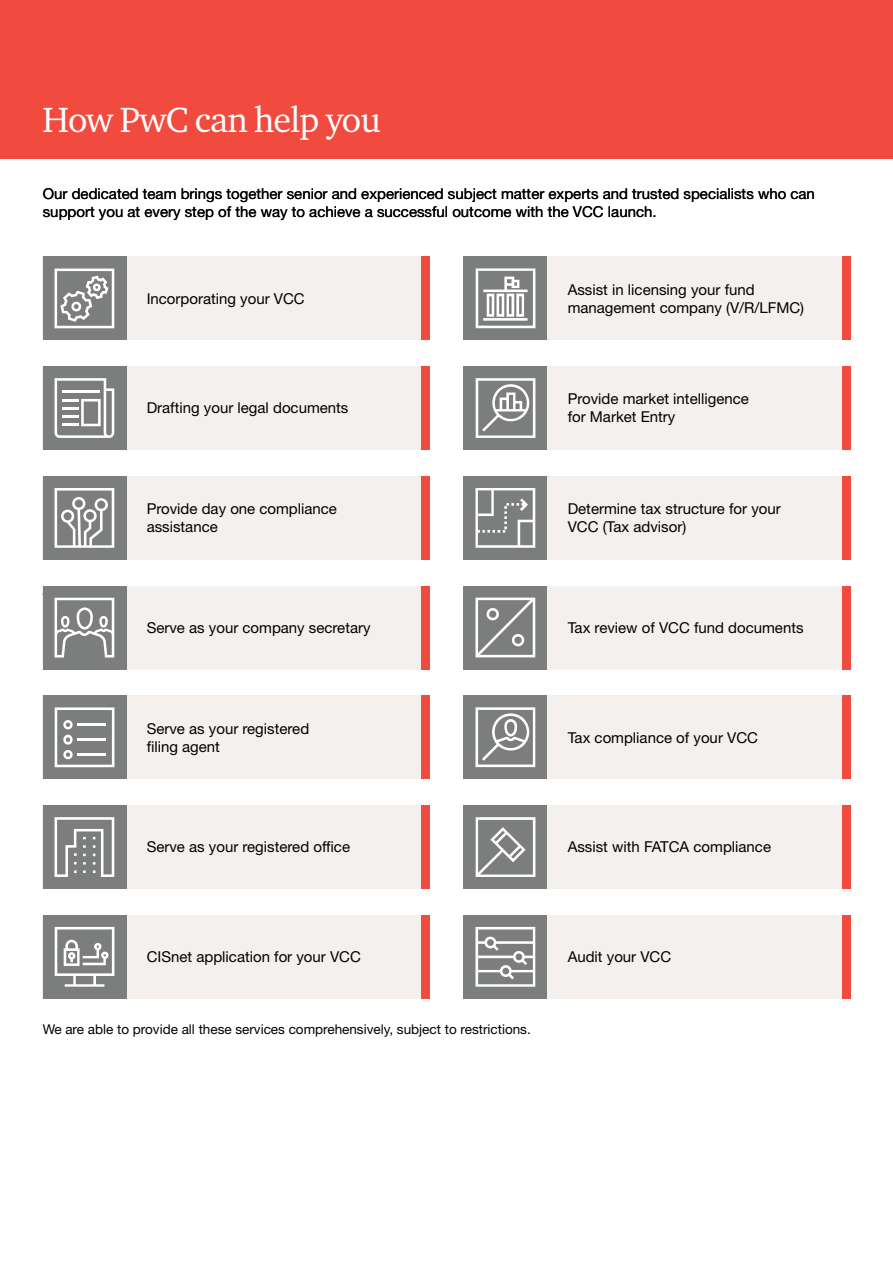
<style>
.page{position:relative;width:893px;height:1263px;background:#fff}
.page>*{position:absolute;margin:0;border:0;box-sizing:border-box;transform-origin:0 0}
.t1{font:36px "Charter ITC Pro";letter-spacing:-.025em;color:#fff}
.t2{font:15px/18px "Helvetica Neue LT Std";color:#000}
.t3{font:13.5px "Helvetica Neue LT Std";color:#000}
</style>
<div class="page">
<div style="left:0;top:0;width:893px;height:159px;background:#f04b3e"></div>
<div style="left:421px;top:257px;width:8px;height:83px;background:#f04b3e"></div>
<div style="left:43px;top:257px;width:378px;height:83px;background:#f3f0ee"></div>
<div style="left:43px;top:257px;width:83px;height:83px;background:#7c7d7d"></div>
<svg style="left:55px;top:269px;width:59px;height:59px"></svg>
<div style="left:463px;top:257px;width:379px;height:83px;background:#f3f0ee"></div>
<div style="left:464px;top:257px;width:83px;height:83px;background:#7c7d7d"></div>
<div style="left:842px;top:257px;width:8px;height:83px;background:#f04b3e"></div>
<div style="left:421px;top:476px;width:8px;height:83px;background:#f04b3e"></div>
<div style="left:463px;top:476px;width:379px;height:83px;background:#f3f0ee"></div>
<div style="left:464px;top:476px;width:83px;height:83px;background:#7c7d7d"></div>
<div style="left:842px;top:476px;width:8px;height:83px;background:#f04b3e"></div>
<div style="left:421px;top:696px;width:8px;height:83px;background:#f04b3e"></div>
<div style="left:463px;top:696px;width:379px;height:83px;background:#f3f0ee"></div>
<div style="left:464px;top:696px;width:83px;height:83px;background:#7c7d7d"></div>
<div style="left:842px;top:696px;width:8px;height:83px;background:#f04b3e"></div>
<div style="left:421px;top:366px;width:8px;height:84px;background:#f04b3e"></div>
<div style="left:463px;top:366px;width:379px;height:84px;background:#f3f0ee"></div>
<div style="left:464px;top:366px;width:83px;height:84px;background:#7c7d7d"></div>
<div style="left:842px;top:366px;width:8px;height:84px;background:#f04b3e"></div>
<div style="left:421px;top:586px;width:8px;height:83px;background:#f04b3e"></div>
<div style="left:463px;top:586px;width:379px;height:83px;background:#f3f0ee"></div>
<div style="left:464px;top:586px;width:83px;height:83px;background:#7c7d7d"></div>
<div style="left:842px;top:586px;width:8px;height:83px;background:#f04b3e"></div>
<div style="left:421px;top:805px;width:8px;height:84px;background:#f04b3e"></div>
<div style="left:463px;top:805px;width:379px;height:84px;background:#f3f0ee"></div>
<div style="left:464px;top:805px;width:83px;height:84px;background:#7c7d7d"></div>
<div style="left:842px;top:805px;width:8px;height:84px;background:#f04b3e"></div>
<div style="left:43px;top:915px;width:378px;height:83px;background:#f3f0ee"></div>
<div style="left:43px;top:915px;width:83px;height:83px;background:#7c7d7d"></div>
<div style="left:421px;top:915px;width:8px;height:83px;background:#f04b3e"></div>
<div style="left:463px;top:915px;width:379px;height:83px;background:#f3f0ee"></div>
<div style="left:464px;top:915px;width:83px;height:83px;background:#7c7d7d"></div>
<div style="left:842px;top:915px;width:8px;height:83px;background:#f04b3e"></div>
<div style="left:43px;top:366px;width:378px;height:84px;background:#f3f0ee"></div>
<div style="left:43px;top:366px;width:83px;height:84px;background:#7c7d7d"></div>
<svg style="left:55px;top:378px;width:59px;height:60px"></svg>
<div style="left:43px;top:476px;width:378px;height:83px;background:#f3f0ee"></div>
<div style="left:43px;top:476px;width:83px;height:83px;background:#7c7d7d"></div>
<svg style="left:475px;top:488px;width:60px;height:60px"></svg>
<div style="left:43px;top:586px;width:378px;height:83px;background:#f3f0ee"></div>
<div style="left:43px;top:586px;width:83px;height:83px;background:#7c7d7d"></div>
<div style="left:43px;top:696px;width:378px;height:83px;background:#f3f0ee"></div>
<div style="left:43px;top:696px;width:83px;height:83px;background:#7c7d7d"></div>
<svg style="left:476px;top:817px;width:59px;height:60px"></svg>
<div style="left:43px;top:805px;width:378px;height:84px;background:#f3f0ee"></div>
<div style="left:43px;top:805px;width:83px;height:84px;background:#7c7d7d"></div>
<svg style="left:55px;top:817px;width:59px;height:60px"></svg>
<svg style="left:476px;top:378px;width:59px;height:60px"></svg>
<svg style="left:475px;top:707px;width:60px;height:60px"></svg>
<svg style="left:475px;top:598px;width:60px;height:59px"></svg>
<svg style="left:476px;top:268px;width:59px;height:60px"></svg>
<svg style="left:55px;top:488px;width:59px;height:60px"></svg>
<svg style="left:55px;top:598px;width:59px;height:59px"></svg>
<svg style="left:55px;top:707px;width:59px;height:60px"></svg>
<hr style="left:77px;top:753px;width:29px;height:3px;background:#fff">
<svg style="left:55px;top:927px;width:59px;height:60px"></svg>
<svg style="left:475px;top:927px;width:60px;height:60px"></svg>
<h1 class="t1" style="left:43px;top:98px;width:340px">How PwC can help you</h1>
<p class="t2" style="left:43px;top:184px;width:774px">Our dedicated team brings together senior and experienced subject matter experts and trusted specialists who can support you at every step of the way to achieve a successful outcome with the VCC launch.</p>
<p class="t2" style="left:147px;top:289px;width:160px">Incorporating your VCC</p>
<p class="t2" style="left:568px;top:280px;width:238px">Assist in licensing your fund management company (V/R/LFMC)</p>
<p class="t2" style="left:147px;top:399px;width:203px">Drafting your legal documents</p>
<p class="t2" style="left:147px;top:500px;width:192px">Provide day one compliance assistance</p>
<p class="t2" style="left:147px;top:618px;width:225px">Serve as your company secretary</p>
<p class="t2" style="left:147px;top:719px;width:164px">Serve as your registered filing agent</p>
<p class="t2" style="left:147px;top:838px;width:205px">Serve as your registered office</p>
<p class="t2" style="left:568px;top:390px;width:183px">Provide market intelligence for Market Entry</p>
<p class="t2" style="left:568px;top:500px;width:215px">Determine tax structure for your<br>VCC (Tax advisor)</p>
<p class="t2" style="left:568px;top:618px;width:237px">Tax review of VCC fund documents</p>
<p class="t2" style="left:568px;top:728px;width:192px">Tax compliance of your VCC</p>
<p class="t2" style="left:568px;top:838px;width:205px">Assist with FATCA compliance</p>
<p class="t2" style="left:147px;top:947px;width:216px">CISnet application for your VCC</p>
<p class="t2" style="left:568px;top:948px;width:105px">Audit your VCC</p>
<p class="t3" style="left:43px;top:1022px;width:490px">We are able to provide all these services comprehensively, subject to restrictions.</p>
</div>
